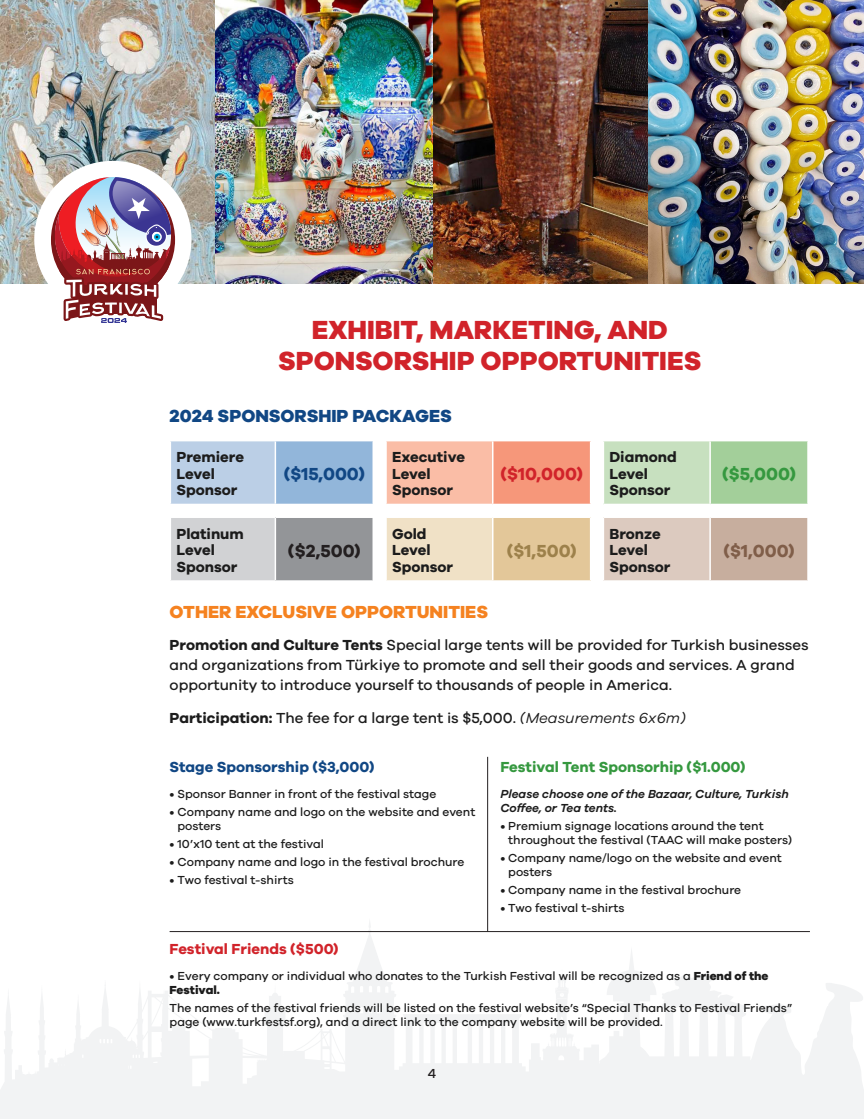
<style>
.page{position:relative;width:864px;height:1119px;background:#fff}
.page>*{position:absolute;margin:0;border:0;box-sizing:border-box;transform-origin:0 0}
.t1{font:800 27px/31px "Galano Grotesque";color:#d1232a;text-align:center}
.t2{font:800 18px "Galano Grotesque";color:#f58220}
.t3{font:800 18px "Galano Grotesque";color:#114784}
.t4{font:700 18px "Galano Grotesque";color:#114784}
.t5{font:700 18px "Galano Grotesque";color:#d1232a}
.t6{font:700 18px "Galano Grotesque";color:#35983f}
.t7{font:700 18px "Galano Grotesque";color:#231f20}
.t8{font:700 18px "Galano Grotesque";color:#9d814b}
.t9{font:700 18px "Galano Grotesque";color:#805e49}
.t10{font:500 15px/20.2px "Galano Grotesque";color:#1c1c1c}
.t11{font:700 15px/16.5px "Galano Grotesque";color:#1c1c1c}
.t12{font:700 15px "Galano Grotesque";color:#35983f}
.t13{font:700 15px "Galano Grotesque";color:#114784}
.t14{font:700 15px "Galano Grotesque";color:#d1232a}
.t15{font:500 13.5px "Galano Grotesque";color:#231f20}
.t16{font:500 12px/13.8px "Galano Grotesque";color:#1c1c1c}
.t17{font:italic 600 12px/13.8px "Galano Grotesque";color:#1c1c1c}
.s1{font-weight:700}
.s2{font-weight:400;font-style:italic}
.s3{font-weight:800}
</style>
<div class="page">
<svg style="left:0;top:918px;width:863px;height:200px"></svg>
<img style="left:0;top:0;width:216px;height:283px">
<img style="left:432px;top:0;width:215px;height:283px">
<img style="left:216px;top:0;width:216px;height:283px">
<img style="left:647px;top:0;width:216px;height:283px">
<div style="left:34px;top:161px;width:157px;height:157px;background:#fff;border-radius:50%"></div>
<svg style="left:51px;top:177px;width:124px;height:146px"></svg>
<div style="left:170px;top:440px;width:105px;height:64px;background:#bbcfe6"></div>
<div style="left:275px;top:440px;width:98px;height:64px;background:#92b6da"></div>
<div style="left:386px;top:440px;width:106px;height:64px;background:#fabda6"></div>
<div style="left:492px;top:440px;width:98px;height:64px;background:#f6977a"></div>
<div style="left:603px;top:440px;width:106px;height:64px;background:#c7e0bf"></div>
<div style="left:709px;top:440px;width:98px;height:64px;background:#a3cf9a"></div>
<div style="left:170px;top:517px;width:105px;height:64px;background:#d1d2d4"></div>
<div style="left:275px;top:517px;width:98px;height:64px;background:#939598"></div>
<div style="left:386px;top:517px;width:106px;height:64px;background:#f0e1c6"></div>
<div style="left:492px;top:517px;width:98px;height:64px;background:#e3c799"></div>
<div style="left:603px;top:517px;width:106px;height:64px;background:#dccabf"></div>
<div style="left:709px;top:517px;width:98px;height:64px;background:#c7ae9e"></div>
<hr style="left:169px;top:440px;width:106px;height:1px;background:#fff">
<hr style="left:169px;top:441px;width:2px;height:62px;background:#fff">
<hr style="left:275px;top:440px;width:98px;height:1px;background:#fff">
<hr style="left:274px;top:441px;width:2px;height:62px;background:#fff">
<hr style="left:372px;top:441px;width:2px;height:62px;background:#fff">
<hr style="left:386px;top:440px;width:106px;height:1px;background:#fff">
<hr style="left:492px;top:440px;width:98px;height:1px;background:#fff">
<hr style="left:492px;top:441px;width:1px;height:62px;background:#fff">
<hr style="left:589px;top:441px;width:2px;height:62px;background:#fff">
<hr style="left:603px;top:440px;width:106px;height:1px;background:#fff">
<hr style="left:602px;top:441px;width:2px;height:62px;background:#fff">
<hr style="left:709px;top:440px;width:99px;height:1px;background:#fff">
<hr style="left:709px;top:441px;width:1px;height:62px;background:#fff">
<hr style="left:806px;top:441px;width:2px;height:62px;background:#fff">
<hr style="left:169px;top:503px;width:106px;height:2px;background:#fff">
<hr style="left:169px;top:516px;width:106px;height:2px;background:#fff">
<hr style="left:169px;top:518px;width:2px;height:62px;background:#fff">
<hr style="left:274px;top:518px;width:2px;height:62px;background:#fff">
<hr style="left:372px;top:518px;width:2px;height:62px;background:#fff">
<hr style="left:492px;top:518px;width:1px;height:62px;background:#fff">
<svg style="left:274px;top:503px;width:534px;height:15px"></svg>
<hr style="left:589px;top:518px;width:2px;height:62px;background:#fff">
<hr style="left:603px;top:516px;width:106px;height:2px;background:#fff">
<hr style="left:602px;top:518px;width:2px;height:62px;background:#fff">
<hr style="left:709px;top:516px;width:99px;height:2px;background:#fff">
<hr style="left:709px;top:518px;width:1px;height:62px;background:#fff">
<hr style="left:806px;top:518px;width:2px;height:62px;background:#fff">
<hr style="left:169px;top:580px;width:106px;height:1px;background:#fff">
<hr style="left:275px;top:580px;width:98px;height:1px;background:#fff">
<hr style="left:386px;top:580px;width:106px;height:1px;background:#fff">
<hr style="left:492px;top:580px;width:98px;height:1px;background:#fff">
<hr style="left:603px;top:580px;width:106px;height:1px;background:#fff">
<hr style="left:709px;top:580px;width:99px;height:1px;background:#fff">
<hr style="left:169px;top:931px;width:640px;height:1px;background:#231f20">
<hr style="left:487px;top:756px;width:1px;height:175px;background:#231f20">
<h1 class="t1" style="left:278px;top:313px;width:424px">EXHIBIT, MARKETING, AND<br>SPONSORSHIP OPPORTUNITIES</h1>
<h2 class="t3" style="left:169px;top:405px;width:284px">2024 SPONSORSHIP PACKAGES</h2>
<p class="t11" style="left:176px;top:448px;width:69px">Premiere<br>Level<br>Sponsor</p>
<p class="t11" style="left:392px;top:448px;width:74px">Executive<br>Level<br>Sponsor</p>
<p class="t11" style="left:609px;top:448px;width:69px">Diamond<br>Level<br>Sponsor</p>
<h2 class="t4" style="left:283px;top:463px;width:83px">($15,000)</h2>
<h2 class="t5" style="left:500px;top:463px;width:84px">($10,000)</h2>
<p class="t11" style="left:176px;top:525px;width:69px">Platinum<br>Level<br>Sponsor</p>
<h2 class="t7" style="left:288px;top:539px;width:74px">($2,500)</h2>
<p class="t11" style="left:392px;top:525px;width:62px">Gold<br>Level<br>Sponsor</p>
<h2 class="t8" style="left:506px;top:539px;width:71px">($1,500)</h2>
<p class="t11" style="left:609px;top:525px;width:62px">Bronze<br>Level<br>Sponsor</p>
<h2 class="t6" style="left:721px;top:463px;width:76px">($5,000)</h2>
<h2 class="t9" style="left:723px;top:539px;width:73px">($1,000)</h2>
<h2 class="t2" style="left:169px;top:600px;width:320px">OTHER EXCLUSIVE OPPORTUNITIES</h2>
<p class="t10" style="left:169px;top:634px;width:640px"><span class="s1">Promotion and Culture Tents</span> Special large tents will be provided for Turkish businesses and organizations from Türkiye to promote and sell their goods and services. A grand opportunity to introduce yourself to thousands of people in America.</p>
<p class="t10" style="left:169px;top:707px;width:517px"><span class="s1">Participation:</span> The fee for a large tent is $5,000. <span class="s2">(Measurements 6x6m)</span></p>
<p class="t13" style="left:169px;top:757px;width:206px">Stage Sponsorship ($3,000)</p>
<p class="t16" style="left:169px;top:787px;width:268px">• Sponsor Banner in front of the festival stage</p>
<p class="t16" style="left:177px;top:805px;width:299px;text-indent:-8px">• Company name and logo on the website and event posters</p>
<p class="t16" style="left:169px;top:837px;width:156px">• 10’x10 tent at the festival</p>
<p class="t16" style="left:169px;top:855px;width:296px">• Company name and logo in the festival brochure</p>
<p class="t16" style="left:169px;top:873px;width:125px">• Two festival t-shirts</p>
<p class="t12" style="left:500px;top:757px;width:246px">Festival Tent Sponsorhip ($1.000)</p>
<p class="t17" style="left:500px;top:787px;width:290px">Please choose one of the Bazaar, Culture, Turkish<br>Coffee, or Tea tents.</p>
<p class="t16" style="left:508px;top:818px;width:285px;text-indent:-8px">• Premium signage locations around the tent throughout the festival (TAAC will make posters)</p>
<p class="t16" style="left:508px;top:850px;width:275px;text-indent:-8px">• Company name/logo on the website and event posters</p>
<p class="t16" style="left:500px;top:882px;width:242px">• Company name in the festival brochure</p>
<p class="t16" style="left:500px;top:900px;width:125px">• Two festival t-shirts</p>
<p class="t14" style="left:169px;top:939px;width:170px">Festival Friends ($500)</p>
<p class="t16" style="left:169px;top:968px;width:600px">• Every company or individual who donates to the Turkish Festival will be recognized as a <span class="s3">Friend of the<br>Festival.</span></p>
<p class="t16" style="left:169px;top:1000px;width:624px">The names of the festival friends will be listed on the festival website’s “Special Thanks to Festival Friends” page (www.turkfestsf.org), and a direct link to the company website will be provided.</p>
<p class="t15" style="left:427px;top:1065px;width:10px">4</p>
</div>
